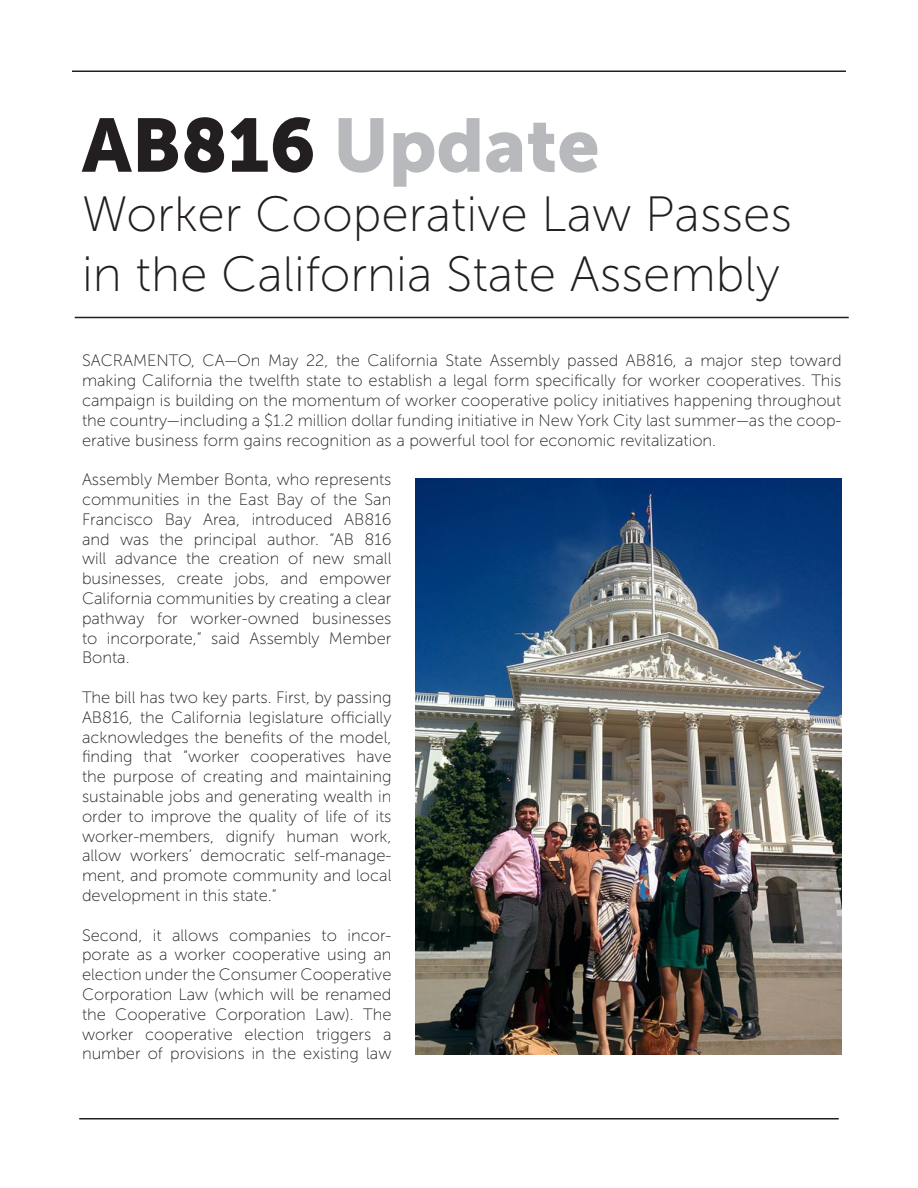
<style>
.page{position:relative;width:918px;height:1188px;background:#fff}
.page>*{position:absolute;margin:0;border:0;box-sizing:border-box;transform-origin:0 0}
.t1{font:75px "Museo Sans 900";color:#b8b9bc}
.t2{font:49.5px/59.4px "Museo Sans 100";color:#231f20}
.t3{font:16.5px/19.8px "Museo Sans 100";color:#231f20;text-align:justify}
.s1{color:#231f20}
</style>
<div class="page">
<img style="left:416px;top:478px;width:426px;height:576px">
<hr style="left:72px;top:70px;width:774px;height:2px;background:#231f20">
<hr style="left:79px;top:1118px;width:760px;height:1px;background:#231f20">
<hr style="left:75px;top:317px;width:774px;height:1px;background:#231f20">
<p class="t1" style="left:82px;top:103px;width:519px"><span class="s1">AB816</span> Update</p>
<p class="t2" style="left:82px;top:185px;width:712px">Worker Cooperative Law Passes in the California State Assembly</p>
<p class="t3" style="left:82px;top:351px;width:761px">SACRAMENTO, CA—On May 22, the California State Assembly passed AB816, a major step toward making California the twelfth state to establish a legal form specifically for worker cooperatives. This campaign is building on the momentum of worker cooperative policy initiatives happening throughout the country—including a $1.2 million dollar funding initiative in New York City last summer—as the coop&shy;erative business form gains recognition as a powerful tool for economic revitalization.</p>
<p class="t3" style="left:82px;top:470px;width:311px">Assembly Member Bonta, who represents communities in the East Bay of the San Francisco Bay Area, introduced AB816 and was the principal author. “AB 816 will advance the creation of new small businesses, create jobs, and empower California communities by creating a clear pathway for worker-owned businesses to incorporate,” said Assembly Member Bonta.</p>
<p class="t3" style="left:82px;top:688px;width:311px">The bill has two key parts. First, by passing AB816, the California legislature officially acknowledges the benefits of the model, finding that “worker cooperatives have the purpose of creating and maintaining sustainable jobs and generating wealth in order to improve the quality of life of its worker-members, dignify human work, allow workers’ democratic self-manage&shy;ment, and promote community and local development in this state.”</p>
<p class="t3" style="left:82px;top:925px;width:311px">Second, it allows companies to incor&shy;porate as a worker cooperative using an election under the Consumer Cooperative Corporation Law (which will be renamed the Cooperative Corporation Law). The worker cooperative election triggers a number of provisions in the existing law</p>
</div>
